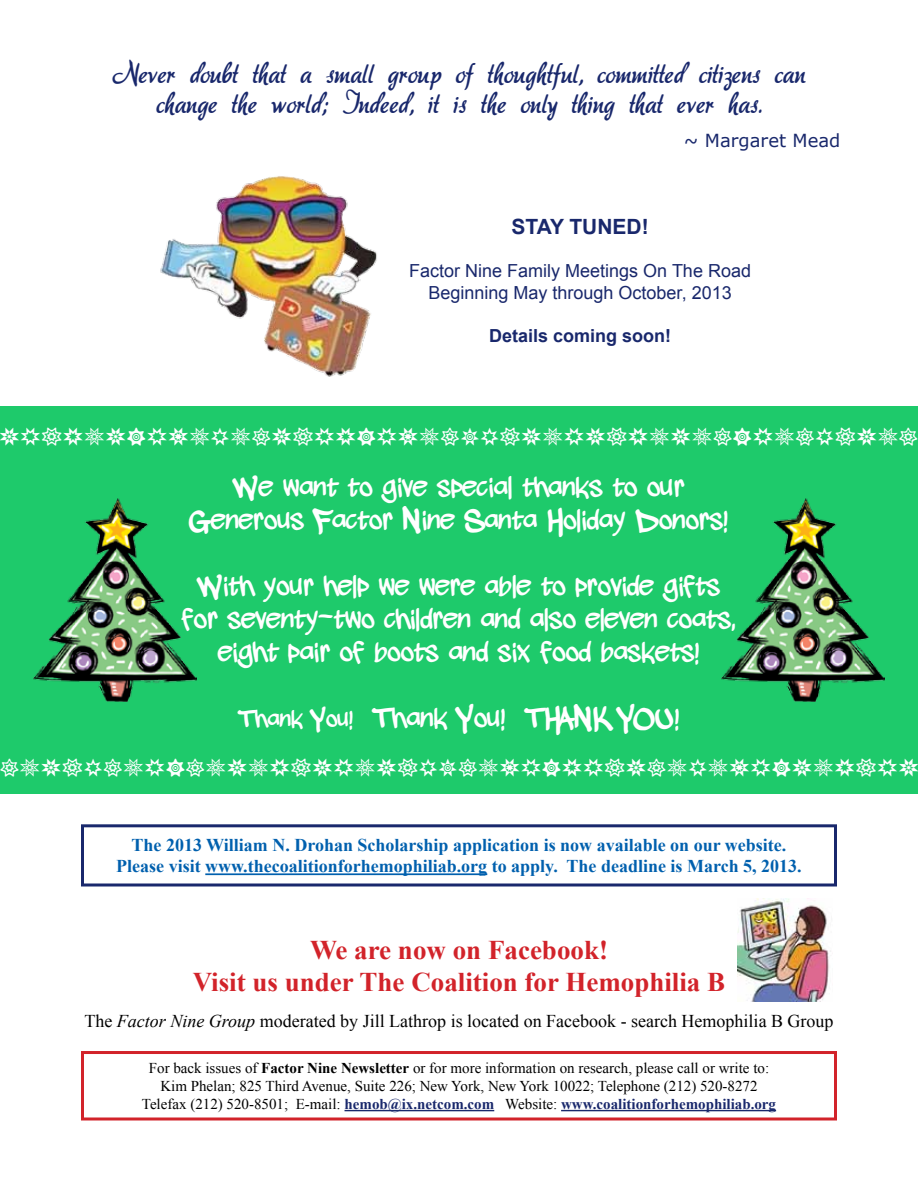
<style>
.page{position:relative;width:918px;height:1188px;background:#fff}
.page>*{position:absolute;margin:0;border:0;box-sizing:border-box;transform-origin:0 0}
.t1{font:28.5px/30px "aka Dora";color:#19286c;text-align:center}
.t2{font:700 27px/32.4px "Times New Roman";color:#d2232a;text-align:center}
.t3{font:22.5px/33px "wickhophandwriting";color:#fff;text-align:center}
.t4{font:700 21px "Arial";color:#19286c}
.t5{font:700 18px/21.6px "Times New Roman";color:#0060ae;text-align:center}
.t6{font:18px "Times New Roman";color:#000}
.t7{font:18px/21.6px "Arial";color:#19286c;text-align:center}
.t8{font:18px "Star Things 2";color:#fff}
.t9{font:700 18px "Arial";color:#19286c}
.t10{font:18px "Verdana";color:#19286c}
.t11{font:15px/18px "Times New Roman";color:#000;text-align:center}
.s1{font-size:19.5px}
.s2{font-style:italic}
.s3{font-weight:700}
.s4{font-weight:700;color:#19286c}
</style>
<div class="page">
<hr style="left:345px;top:1110px;width:149px;height:1px;background:#19286c">
<hr style="left:561px;top:1110px;width:215px;height:1px;background:#19286c">
<div style="left:81px;top:1051px;width:756px;height:69px;border:3px solid #d2232a"></div>
<img style="left:738px;top:899px;width:93px;height:102px">
<hr style="left:205px;top:873px;width:282px;height:2px;background:#0060ae">
<div style="left:81px;top:824px;width:756px;height:62px;border:3px solid #19286c"></div>
<img style="left:160px;top:176px;width:217px;height:201px">
<div style="left:0;top:406px;width:918px;height:388px;background:#1eca6b"></div>
<img style="left:33px;top:499px;width:164px;height:202px">
<img style="left:721px;top:499px;width:164px;height:202px">
<h1 class="t1" style="left:112px;top:57px;width:695px">Never doubt that a small group of thoughtful, committed citizens can change the world; Indeed, it is the only thing that ever has.</h1>
<p class="t10" style="left:684px;top:129px;width:158px">~ Margaret Mead</p>
<h3 class="t4" style="left:511px;top:213px;width:139px">STAY TUNED!</h3>
<p class="t7" style="left:409px;top:261px;width:343px">Factor Nine Family Meetings On The Road<br>Beginning May through October, 2013</p>
<p class="t9" style="left:489px;top:324px;width:184px">Details coming soon!</p>
<p class="t8" style="left:-1px;top:427px;width:921px">WRTOSWIRYSESGWTROIRYSGHETWSRWTOSWSGIRSGETWSG</p>
<h3 class="t3" style="left:190px;top:469px;width:540px">We want to give special thanks to our<br>Generous Factor Nine Santa Holiday Donors!</h3>
<h3 class="t3" style="left:182px;top:568px;width:555px">With your help we were able to provide gifts for seventy-two children and also eleven coats, eight pair of boots and six food baskets!</h3>
<h3 class="t3" style="left:238px;top:700px;width:443px"><span class="s1">Thank You!</span> Thank You! THANK YOU!</h3>
<p class="t5" style="left:116px;top:833px;width:687px">The 2013 William N. Drohan Scholarship application is now available on our website.<br>Please visit www.thecoalitionforhemophiliab.org to apply. The deadline is March 5, 2013.</p>
<h2 class="t2" style="left:193px;top:933px;width:534px">We are now on Facebook!<br>Visit us under The Coalition for Hemophilia B</h2>
<p class="t6" style="left:84px;top:1009px;width:751px">The <span class="s2">Factor Nine Group</span> moderated by Jill Lathrop is located on Facebook - search Hemophilia B Group</p>
<p class="t11" style="left:142px;top:1059px;width:636px">For back issues of <span class="s3">Factor Nine Newsletter</span> or for more information on research, please call or write to:<br>Kim Phelan; 825 Third Avenue, Suite 226; New York, New York 10022; Telephone (212) 520-8272<br>Telefax (212) 520-8501; E-mail: <span class="s4">hemob@ix.netcom.com</span> Website: <span class="s4">www.coalitionforhemophiliab.org</span></p>
</div>
